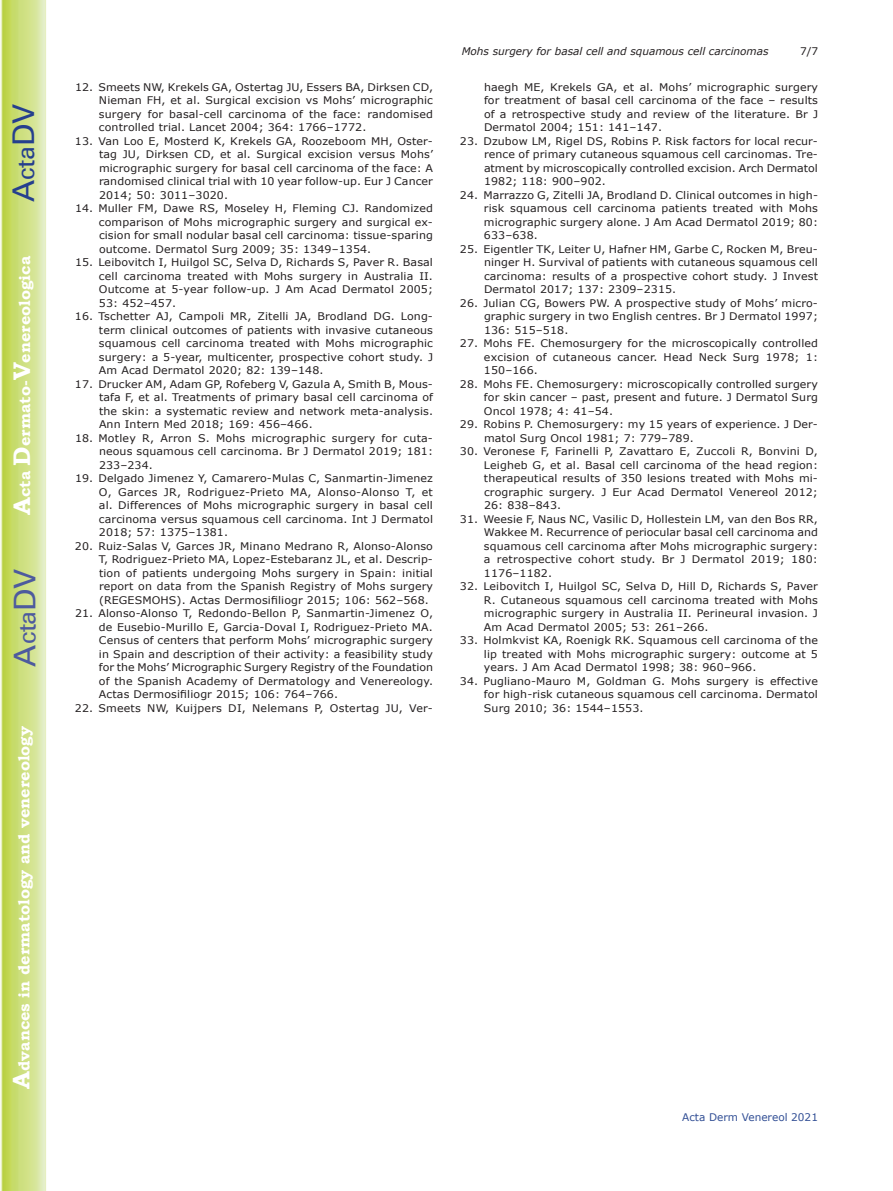
<style>
.page{position:relative;width:893px;height:1191px;background:#fff}
.page>*{position:absolute;margin:0;border:0;box-sizing:border-box;transform-origin:0 0}
.t1{font:30px "Univers";color:#4d5a9e}
.t2{font:30px "Univers";color:#253f8e}
.t3{font:700 15.75px "Bookman Old Style";color:#fff}
.t4{font:10.5px/13.5px "Verdana";letter-spacing:.01em;color:#231f20;text-align:justify;scale:1.05 1}
.t5{font:italic 10.5px "Verdana";color:#231f20}
.t6{font:10.5px "Verdana";color:#324f95}
.t7{font:10.5px "Verdana";letter-spacing:.01em;color:#231f20}
.s1{font-size:24px}
</style>
<div class="page">
<svg style="left:1px;top:0;width:45px;height:1191px;background:#cfe084"></svg>
<h1 class="t2" style="left:6px;top:202px;width:100px;rotate:-90deg">A<span class="s1">cta</span>DV</h1>
<h2 class="t3" style="left:15px;top:515px;width:260px;rotate:-90deg"><span class="s1">A</span>cta <span class="s1">D</span>ermato-<span class="s1">V</span>enereologica</h2>
<h1 class="t1" style="left:7px;top:666px;width:100px;rotate:-90deg">A<span class="s1">cta</span>DV</h1>
<h2 class="t3" style="left:15px;top:1088px;width:364px;rotate:-90deg"><span class="s1">A</span>dvances in dermatology and venereology</h2>
<p class="t4" style="left:99px;top:80px;width:320px;text-indent:-24px">12. Smeets NW, Krekels GA, Ostertag JU, Essers BA, Dirksen CD, Nieman FH, et al. Surgical excision vs Mohs’ micrographic surgery for basal-cell carcinoma of the face: randomised controlled trial. Lancet 2004; 364: 1766–1772.</p>
<p class="t4" style="left:99px;top:134px;width:320px;text-indent:-24px">13. Van Loo E, Mosterd K, Krekels GA, Roozeboom MH, Oster&shy;tag JU, Dirksen CD, et al. Surgical excision versus Mohs’ micrographic surgery for basal cell carcinoma of the face: A randomised clinical trial with 10 year follow-up. Eur J Cancer 2014; 50: 3011–3020.</p>
<p class="t4" style="left:99px;top:202px;width:320px;text-indent:-24px">14. Muller FM, Dawe RS, Moseley H, Fleming CJ. Randomized comparison of Mohs micrographic surgery and surgical ex&shy;cision for small nodular basal cell carcinoma: tissue-sparing outcome. Dermatol Surg 2009; 35: 1349–1354.</p>
<p class="t4" style="left:99px;top:256px;width:320px;text-indent:-24px">15. Leibovitch I, Huilgol SC, Selva D, Richards S, Paver R. Basal cell carcinoma treated with Mohs surgery in Australia II.<br>Outcome at 5-year follow-up. J Am Acad Dermatol 2005; 53: 452–457.</p>
<p class="t4" style="left:99px;top:310px;width:320px;text-indent:-24px">16. Tschetter AJ, Campoli MR, Zitelli JA, Brodland DG. Long&shy;term clinical outcomes of patients with invasive cutaneous squamous cell carcinoma treated with Mohs micrographic surgery: a 5-year, multicenter, prospective cohort study. J Am Acad Dermatol 2020; 82: 139–148.</p>
<p class="t4" style="left:99px;top:377px;width:320px;text-indent:-24px">17. Drucker AM, Adam GP, Rofeberg V, Gazula A, Smith B, Mous&shy;tafa F, et al. Treatments of primary basal cell carcinoma of the skin: a systematic review and network meta-analysis.<br>Ann Intern Med 2018; 169: 456–466.</p>
<p class="t4" style="left:99px;top:431px;width:320px;text-indent:-24px">18. Motley R, Arron S. Mohs micrographic surgery for cuta&shy;neous squamous cell carcinoma. Br J Dermatol 2019; 181:<br>233–234.</p>
<p class="t4" style="left:99px;top:472px;width:320px;text-indent:-24px">19. Delgado Jimenez Y, Camarero-Mulas C, Sanmartin-Jimenez O, Garces JR, Rodriguez-Prieto MA, Alonso-Alonso T, et al. Differences of Mohs micrographic surgery in basal cell carcinoma versus squamous cell carcinoma. Int J Dermatol 2018; 57: 1375–1381.</p>
<p class="t4" style="left:99px;top:539px;width:320px;text-indent:-24px">20. Ruiz-Salas V, Garces JR, Minano Medrano R, Alonso-Alonso T, Rodriguez-Prieto MA, Lopez-Estebaranz JL, et al. Descrip&shy;tion of patients undergoing Mohs surgery in Spain: initial report on data from the Spanish Registry of Mohs surgery (REGESMOHS). Actas Dermosifiliogr 2015; 106: 562–568.</p>
<p class="t4" style="left:99px;top:607px;width:320px;text-indent:-24px">21. Alonso-Alonso T, Redondo-Bellon P, Sanmartin-Jimenez O, de Eusebio-Murillo E, Garcia-Doval I, Rodriguez-Prieto MA.<br>Census of centers that perform Mohs’ micrographic surgery in Spain and description of their activity: a feasibility study for the Mohs’ Micrographic Surgery Registry of the Foundation of the Spanish Academy of Dermatology and Venereology.<br>Actas Dermosifiliogr 2015; 106: 764–766.</p>
<p class="t4" style="left:75px;top:701px;width:342px">22. Smeets NW, Kuijpers DI, Nelemans P, Ostertag JU, Ver-</p>
<p class="t5" style="left:462px;top:44px;width:308px">Mohs surgery for basal cell and squamous cell carcinomas</p>
<p class="t7" style="left:800px;top:44px;width:20px">7/7</p>
<p class="t4" style="left:484px;top:80px;width:320px">haegh ME, Krekels GA, et al. Mohs’ micrographic surgery for treatment of basal cell carcinoma of the face – results of a retrospective study and review of the literature. Br J Dermatol 2004; 151: 141–147.</p>
<p class="t4" style="left:484px;top:134px;width:320px;text-indent:-24px">23. Dzubow LM, Rigel DS, Robins P. Risk factors for local recur&shy;rence of primary cutaneous squamous cell carcinomas. Tre&shy;atment by microscopically controlled excision. Arch Dermatol 1982; 118: 900–902.</p>
<p class="t4" style="left:484px;top:188px;width:320px;text-indent:-24px">24. Marrazzo G, Zitelli JA, Brodland D. Clinical outcomes in high&shy;risk squamous cell carcinoma patients treated with Mohs micrographic surgery alone. J Am Acad Dermatol 2019; 80:<br>633–638.</p>
<p class="t4" style="left:484px;top:242px;width:320px;text-indent:-24px">25. Eigentler TK, Leiter U, Hafner HM, Garbe C, Rocken M, Breu&shy;ninger H. Survival of patients with cutaneous squamous cell carcinoma: results of a prospective cohort study. J Invest Dermatol 2017; 137: 2309–2315.</p>
<p class="t4" style="left:484px;top:296px;width:320px;text-indent:-24px">26. Julian CG, Bowers PW. A prospective study of Mohs’ micro&shy;graphic surgery in two English centres. Br J Dermatol 1997; 136: 515–518.</p>
<p class="t4" style="left:484px;top:337px;width:320px;text-indent:-24px">27. Mohs FE. Chemosurgery for the microscopically controlled excision of cutaneous cancer. Head Neck Surg 1978; 1:<br>150–166.</p>
<p class="t4" style="left:484px;top:377px;width:320px;text-indent:-24px">28. Mohs FE. Chemosurgery: microscopically controlled surgery for skin cancer – past, present and future. J Dermatol Surg Oncol 1978; 4: 41–54.</p>
<p class="t4" style="left:484px;top:418px;width:320px;text-indent:-24px">29. Robins P. Chemosurgery: my 15 years of experience. J Der&shy;matol Surg Oncol 1981; 7: 779–789.</p>
<p class="t4" style="left:484px;top:445px;width:320px;text-indent:-24px">30. Veronese F, Farinelli P, Zavattaro E, Zuccoli R, Bonvini D, Leigheb G, et al. Basal cell carcinoma of the head region: therapeutical results of 350 lesions treated with Mohs mi&shy;crographic surgery. J Eur Acad Dermatol Venereol 2012; 26: 838–843.</p>
<p class="t4" style="left:484px;top:512px;width:320px;text-indent:-24px">31. Weesie F, Naus NC, Vasilic D, Hollestein LM, van den Bos RR, Wakkee M. Recurrence of periocular basal cell carcinoma and squamous cell carcinoma after Mohs micrographic surgery: a retrospective cohort study. Br J Dermatol 2019; 180:<br>1176–1182.</p>
<p class="t4" style="left:484px;top:580px;width:320px;text-indent:-24px">32. Leibovitch I, Huilgol SC, Selva D, Hill D, Richards S, Paver R. Cutaneous squamous cell carcinoma treated with Mohs micrographic surgery in Australia II. Perineural invasion. J Am Acad Dermatol 2005; 53: 261–266.</p>
<p class="t4" style="left:484px;top:634px;width:320px;text-indent:-24px">33. Holmkvist KA, Roenigk RK. Squamous cell carcinoma of the lip treated with Mohs micrographic surgery: outcome at 5 years. J Am Acad Dermatol 1998; 38: 960–966.</p>
<p class="t4" style="left:484px;top:674px;width:320px;text-indent:-24px">34. Pugliano-Mauro M, Goldman G. Mohs surgery is effective for high-risk cutaneous squamous cell carcinoma. Dermatol Surg 2010; 36: 1544–1553.</p>
<p class="t6" style="left:682px;top:1110px;width:137px">Acta Derm Venereol 2021</p>
</div>
